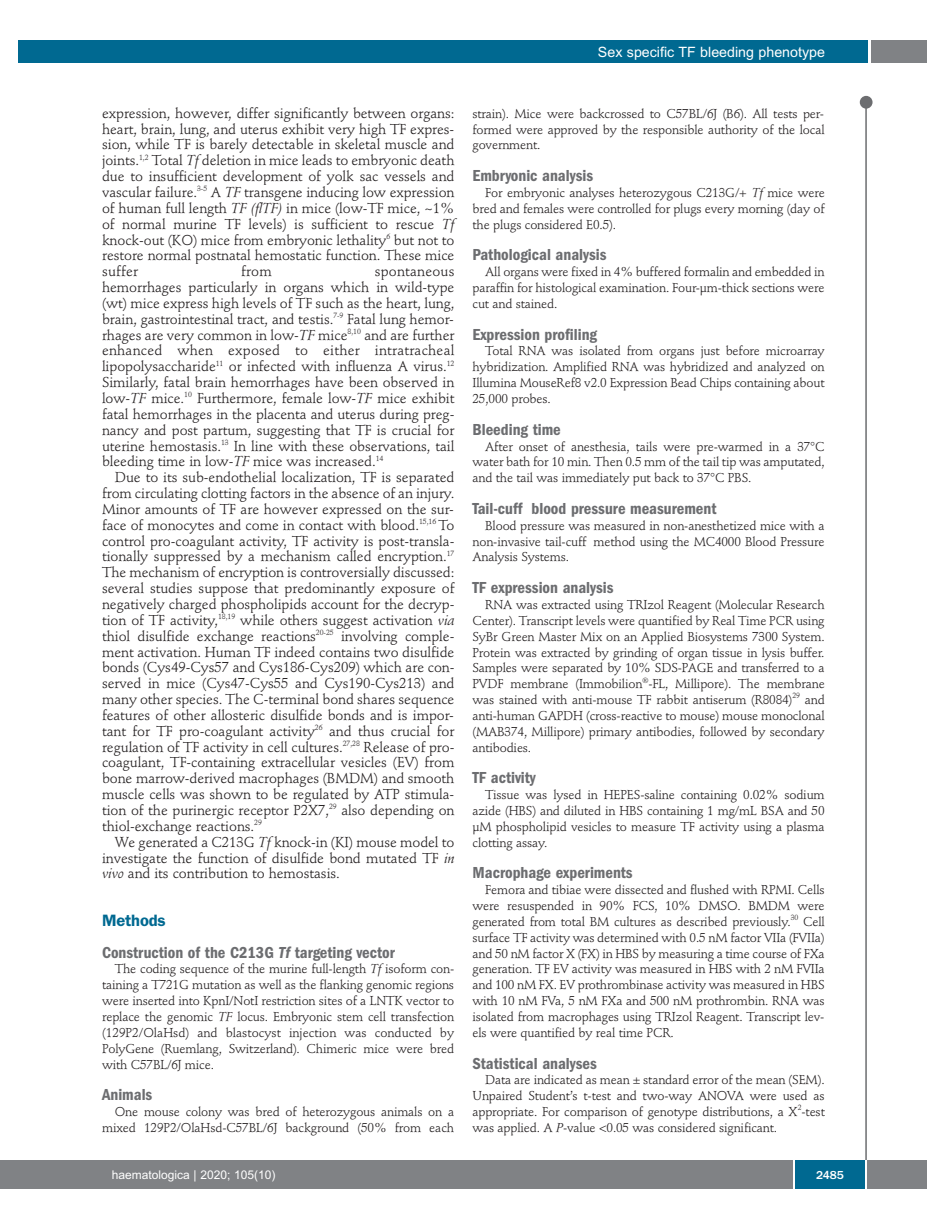
<style>
.page{position:relative;width:927px;height:1225px;background:#fff}
.page>*{position:absolute;margin:0;border:0;box-sizing:border-box;transform-origin:0 0}
.t1{font:600 condensed 16.5px/31.7px "Franklin Gothic";color:#6c6d70}
.t2{font:14.25px/15.9px "Stempel Schneidler";letter-spacing:-.005em;color:#231f20;text-align:justify}
.t3{font:14.25px "Arial";color:#fff}
.t4{font:12.75px/15.9px "Stempel Schneidler";letter-spacing:-.015em;color:#231f20;text-align:justify}
.t5{font:12px "Arial";color:#fff}
.t6{font:500 12px "Franklin Gothic";color:#fff}
.s1{font-style:italic}
.s2{font-stretch:normal;color:#006991}
</style>
<div class="page">
<div style="left:860px;top:96px;width:12px;height:13px;background:#6c6d70;border-radius:50%"></div>
<hr style="left:865px;top:98px;width:2px;height:1062px;background:#6c6d70">
<div style="left:871px;top:40px;width:56px;height:22px;background:#808285"></div>
<div style="left:18px;top:40px;width:849px;height:22px;background:#006991"></div>
<div style="left:17px;top:1160px;width:910px;height:28px;background:#808285"></div>
<div style="left:795px;top:1160px;width:70px;height:28px;background:#006991"></div>
<hr style="left:793px;top:1160px;width:2px;height:28px;background:#fff">
<hr style="left:865px;top:1160px;width:2px;height:28px;background:#fff">
<div style="left:0;top:1160px;width:17px;height:28px;background:#808285"></div>
<p class="t3" style="left:598px;top:44px;width:229px">Sex specific TF bleeding phenotype</p>
<p class="t2" style="left:102px;top:106px;width:354px">expression, however, differ significantly between organs: heart, brain, lung, and uterus exhibit very high TF expres&shy;sion, while TF is barely detectable in skeletal muscle and joints.<sup>1,2</sup> Total <span class="s1">Tf</span> deletion in mice leads to embryonic death due to insufficient development of yolk sac vessels and vascular failure.<sup>3-5</sup> A <span class="s1">TF</span> transgene inducing low expression of human full length <span class="s1">TF (flTF)</span> in mice (low-TF mice, ~1% of normal murine TF levels) is sufficient to rescue <span class="s1">Tf </span>knock-out (KO) mice from embryonic lethality<sup>6</sup> but not to restore normal postnatal hemostatic function. These mice suffer</p>
<p class="t2" style="left:241px;top:265px;width:32px">from</p>
<p class="t2" style="left:102px;top:265px;width:354px;text-indent:273px">spontaneous hemorrhages particularly in organs which in wild-type (wt) mice express high levels of TF such as the heart, lung, brain, gastrointestinal tract, and testis.<sup>7-9</sup> Fatal lung hemor&shy;rhages are very common in low-<span class="s1">TF</span> mice<sup>8,10</sup> and are further enhanced when exposed to either intratracheal lipopolysaccharide<sup>11</sup> or infected with influenza A virus.<sup>12<br></sup>Similarly, fatal brain hemorrhages have been observed in low-<span class="s1">TF</span> mice.<sup>10</sup> Furthermore, female low-<span class="s1">TF</span> mice exhibit fatal hemorrhages in the placenta and uterus during preg&shy;nancy and post partum, suggesting that TF is crucial for uterine hemostasis.<sup>13</sup> In line with these observations, tail bleeding time in low-<span class="s1">TF</span> mice was increased.<sup>14</sup></p>
<p class="t2" style="left:102px;top:471px;width:354px;text-indent:13px">Due to its sub-endothelial localization, TF is separated from circulating clotting factors in the absence of an injury.<br>Minor amounts of TF are however expressed on the sur&shy;face of monocytes and come in contact with blood.<sup>15,16</sup> To control pro-coagulant activity, TF activity is post-transla&shy;tionally suppressed by a mechanism called encryption.<sup>17<br></sup>The mechanism of encryption is controversially discussed: several studies suppose that predominantly exposure of negatively charged phospholipids account for the decryp&shy;tion of TF activity,<sup>18,19</sup> while others suggest activation <span class="s1">via </span>thiol disulfide exchange reactions<sup>20-25</sup> involving comple&shy;ment activation. Human TF indeed contains two disulfide bonds (Cys49-Cys57 and Cys186-Cys209) which are con&shy;served in mice (Cys47-Cys55 and Cys190-Cys213) and many other species. The C-terminal bond shares sequence features of other allosteric disulfide bonds and is impor&shy;tant for TF pro-coagulant activity<sup>26</sup> and thus crucial for regulation of TF activity in cell cultures.<sup>27,28</sup> Release of pro&shy;coagulant, TF-containing extracellular vesicles (EV) from bone marrow-derived macrophages (BMDM) and smooth muscle cells was shown to be regulated by ATP stimula&shy;tion of the purinergic receptor P2X7,<sup>29</sup> also depending on thiol-exchange reactions.<sup>29</sup></p>
<p class="t2" style="left:102px;top:835px;width:354px;text-indent:13px">We generated a C213G <span class="s1">Tf</span> knock-in (KI) mouse model to investigate the function of disulfide bond mutated TF <span class="s1">in vivo</span> and its contribution to hemostasis.</p>
<p class="t1" style="left:102px;top:906px;width:294px"><span class="s2">Methods<br></span>Construction of the C213G <span class="s1">Tf</span> targeting vector</p>
<p class="t4" style="left:102px;top:962px;width:354px;text-indent:13px">The coding sequence of the murine full-length <span class="s1">Tf</span> isoform con&shy;taining a T721G mutation as well as the flanking genomic regions were inserted into KpnI/NotI restriction sites of a LNTK vector to replace the genomic <span class="s1">TF</span> locus. Embryonic stem cell transfection (129P2/OlaHsd) and blastocyst injection was conducted by PolyGene (Ruemlang, Switzerland). Chimeric mice were bred with C57BL/6J mice.</p>
<p class="t1" style="left:102px;top:1080px;width:52px">Animals</p>
<p class="t4" style="left:102px;top:1105px;width:354px;text-align:right">One mouse colony was bred of heterozygous animals on a mixed 129P2/OlaHsd-C57BL/6J background (50% from each</p>
<p class="t4" style="left:472px;top:107px;width:354px">strain). Mice were backcrossed to C57BL/6J (B6). All tests per&shy;formed were approved by the responsible authority of the local government.</p>
<p class="t1" style="left:472px;top:161px;width:122px">Embryonic analysis</p>
<p class="t4" style="left:472px;top:186px;width:354px;text-indent:13px">For embryonic analyses heterozygous C213G/+ <span class="s1">Tf</span> mice were bred and females were controlled for plugs every morning (day of the plugs considered E0.5).</p>
<p class="t1" style="left:472px;top:240px;width:136px">Pathological analysis</p>
<p class="t4" style="left:472px;top:265px;width:354px;text-indent:13px">All organs were fixed in 4% buffered formalin and embedded in paraffin for histological examination. Four-µm-thick sections were cut and stained.</p>
<p class="t1" style="left:472px;top:320px;width:126px">Expression profiling</p>
<p class="t4" style="left:472px;top:344px;width:354px;text-indent:13px">Total RNA was isolated from organs just before microarray hybridization. Amplified RNA was hybridized and analyzed on Illumina MouseRef8 v2.0 Expression Bead Chips containing about 25,000 probes.</p>
<p class="t1" style="left:472px;top:415px;width:90px">Bleeding time</p>
<p class="t4" style="left:472px;top:439px;width:354px;text-indent:13px">After onset of anesthesia, tails were pre-warmed in a 37°C water bath for 10 min. Then 0.5 mm of the tail tip was amputated, and the tail was immediately put back to 37°C PBS.</p>
<p class="t1" style="left:472px;top:494px;width:246px">Tail-cuff blood pressure measurement</p>
<p class="t4" style="left:472px;top:518px;width:354px;text-indent:13px">Blood pressure was measured in non-anesthetized mice with a non-invasive tail-cuff method using the MC4000 Blood Pressure Analysis Systems.</p>
<p class="t1" style="left:472px;top:573px;width:143px">TF expression analysis</p>
<p class="t4" style="left:472px;top:598px;width:354px;text-indent:13px">RNA was extracted using TRIzol Reagent (Molecular Research Center). Transcript levels were quantified by Real Time PCR using SyBr Green Master Mix on an Applied Biosystems 7300 System.<br>Protein was extracted by grinding of organ tissue in lysis buffer.<br>Samples were separated by 10% SDS-PAGE and transferred to a PVDF membrane (Immobilion<sup>®</sup>-FL, Millipore). The membrane was stained with anti-mouse TF rabbit antiserum (R8084)<sup>29</sup> and anti-human GAPDH (cross-reactive to mouse) mouse monoclonal (MAB374, Millipore) primary antibodies, followed by secondary antibodies.</p>
<p class="t1" style="left:472px;top:763px;width:65px">TF activity</p>
<p class="t4" style="left:472px;top:788px;width:354px;text-indent:13px">Tissue was lysed in HEPES-saline containing 0.02% sodium azide (HBS) and diluted in HBS containing 1 mg/mL BSA and 50 µM phospholipid vesicles to measure TF activity using a plasma clotting assay.</p>
<p class="t1" style="left:472px;top:858px;width:162px">Macrophage experiments</p>
<p class="t4" style="left:472px;top:883px;width:354px;text-indent:13px">Femora and tibiae were dissected and flushed with RPMI. Cells were resuspended in 90% FCS, 10% DMSO. BMDM were generated from total BM cultures as described previously.<sup>30</sup> Cell surface TF activity was determined with 0.5 nM factor VIIa (FVIIa) and 50 nM factor X (FX) in HBS by measuring a time course of FXa generation. TF EV activity was measured in HBS with 2 nM FVIIa and 100 nM FX. EV prothrombinase activity was measured in HBS with 10 nM FVa, 5 nM FXa and 500 nM prothrombin. RNA was isolated from macrophages using TRIzol Reagent. Transcript lev&shy;els were quantified by real time PCR.</p>
<p class="t1" style="left:472px;top:1048px;width:126px">Statistical analyses</p>
<p class="t4" style="left:472px;top:1073px;width:354px;text-indent:13px">Data are indicated as mean ± standard error of the mean (SEM).<br>Unpaired Student’s t-test and two-way ANOVA were used as appropriate. For comparison of genotype distributions, a X<sup>2</sup>-test was applied. A <span class="s1">P</span>-value &lt;0.05 was considered significant.</p>
<p class="t5" style="left:112px;top:1167px;width:165px">haematologica | 2020; 105(10)</p>
<p class="t6" style="left:816px;top:1167px;width:29px">2485</p>
</div>
